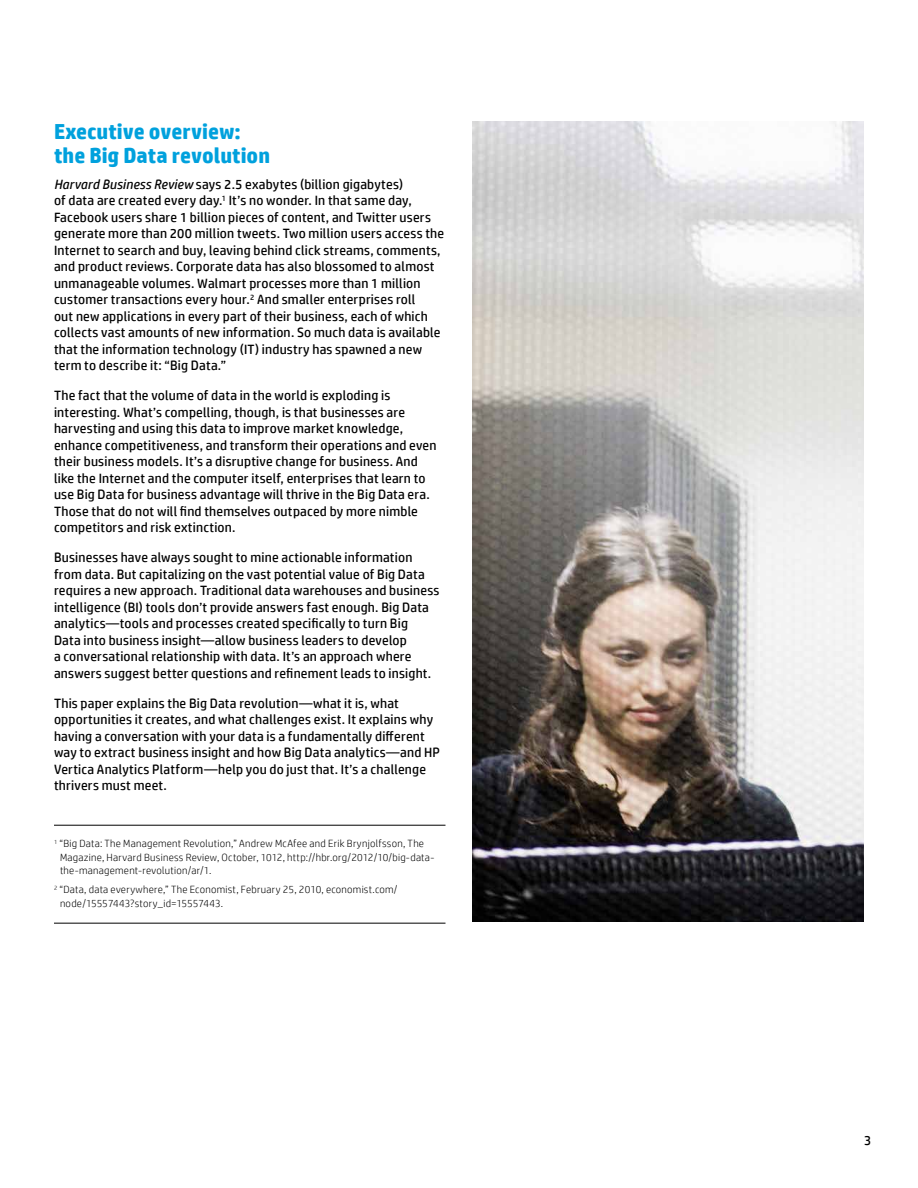
<style>
.page{position:relative;width:918px;height:1188px;background:#fff}
.page>*{position:absolute;margin:0;border:0;box-sizing:border-box;transform-origin:0 0}
.t1{font:700 21.75px/24px "HP Simplified";color:#00a1dd}
.t2{font:13.5px/16.5px "HP Simplified";letter-spacing:.015em;color:#000}
.t3{font:300 10.5px/13.5px "HP Simplified";letter-spacing:.025em;color:#000}
.s1{font-style:italic}
</style>
<div class="page">
<hr style="left:54px;top:825px;width:392px;height:1px;background:#000">
<hr style="left:54px;top:923px;width:392px;height:1px;background:#000">
<img style="left:472px;top:122px;width:392px;height:800px">
<h1 class="t1" style="left:54px;top:119px;width:218px">Executive overview: the Big Data revolution</h1>
<p class="t2" style="left:54px;top:176px;width:392px"><span class="s1">Harvard Business Review</span> says 2.5 exabytes (billion gigabytes)<br>of data are created every day.<sup>1</sup> It’s no wonder. In that same day, Facebook users share 1 billion pieces of content, and Twitter users generate more than 200 million tweets. Two million users access the Internet to search and buy, leaving behind click streams, comments, and product reviews. Corporate data has also blossomed to almost unmanageable volumes. Walmart processes more than 1 million customer transactions every hour.<sup>2</sup> And smaller enterprises roll<br>out new applications in every part of their business, each of which collects vast amounts of new information. So much data is available that the information technology (IT) industry has spawned a new term to describe it: “Big Data.”</p>
<p class="t2" style="left:54px;top:387px;width:384px">The fact that the volume of data in the world is exploding is interesting. What’s compelling, though, is that businesses are harvesting and using this data to improve market knowledge, enhance competitiveness, and transform their operations and even their business models. It’s a disruptive change for business. And like the Internet and the computer itself, enterprises that learn to use Big Data for business advantage will thrive in the Big Data era.<br>Those that do not will find themselves outpaced by more nimble competitors and risk extinction.</p>
<p class="t2" style="left:54px;top:549px;width:387px">Businesses have always sought to mine actionable information from data. But capitalizing on the vast potential value of Big Data requires a new approach. Traditional data warehouses and business intelligence (BI) tools don’t provide answers fast enough. Big Data analytics—tools and processes created specifically to turn Big<br>Data into business insight—allow business leaders to develop<br>a conversational relationship with data. It’s an approach where answers suggest better questions and refinement leads to insight.</p>
<p class="t2" style="left:54px;top:695px;width:388px">This paper explains the Big Data revolution—what it is, what opportunities it creates, and what challenges exist. It explains why having a conversation with your data is a fundamentally different way to extract business insight and how Big Data analytics—and HP Vertica Analytics Platform—help you do just that. It’s a challenge thrivers must meet.</p>
<p class="t3" style="left:60px;top:837px;width:376px;text-indent:-6px"><sup>1</sup> “Big Data: The Management Revolution,” Andrew McAfee and Erik Brynjolfsson, The<br>Magazine, Harvard Business Review, October, 1012, http://hbr.org/2012/10/big-data&shy;the-management-revolution/ar/1.</p>
<p class="t3" style="left:60px;top:883px;width:339px;text-indent:-6px"><sup>2</sup> “Data, data everywhere,” The Economist, February 25, 2010, economist.com/ node/15557443?story_id=15557443.</p>
<p class="t2" style="left:864px;top:1132px;width:9px">3</p>
</div>
